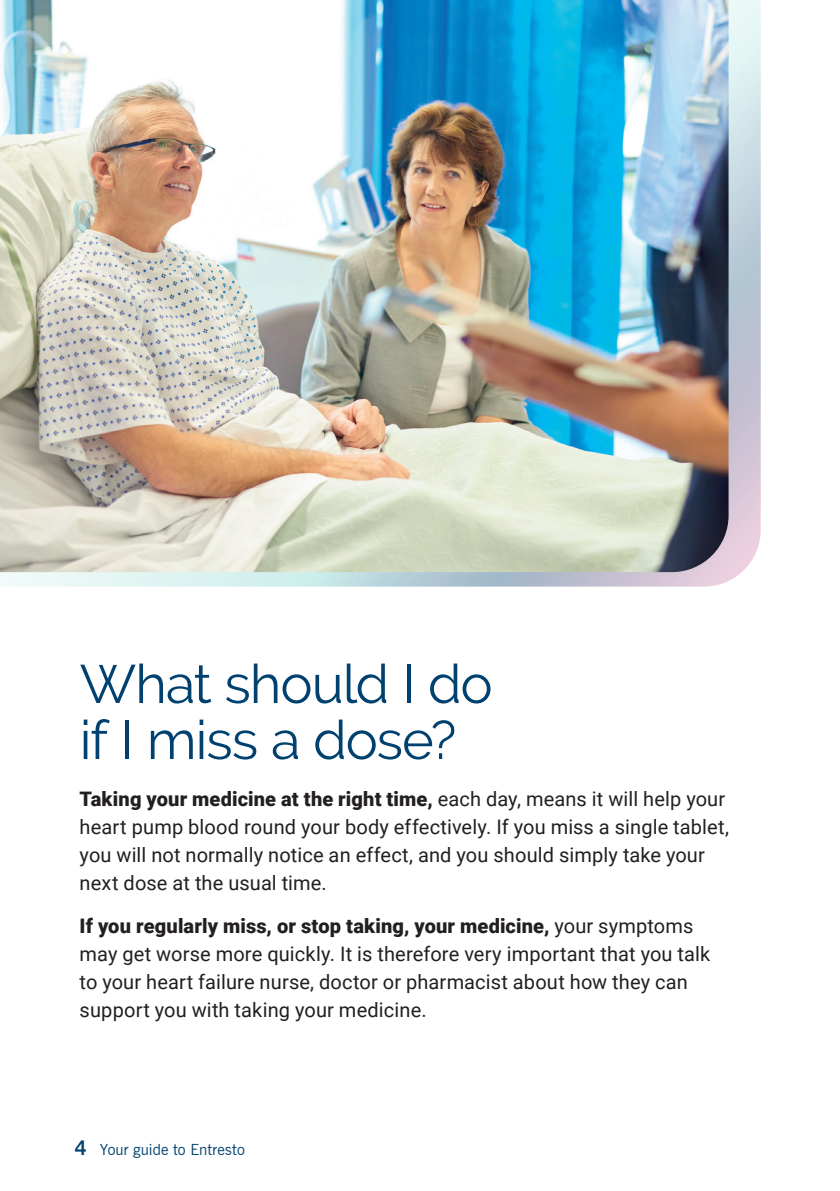
<style>
.page{position:relative;width:840px;height:1191px;background:#fff}
.page>*{position:absolute;margin:0;border:0;box-sizing:border-box;transform-origin:0 0}
.Rev_Heading{font:54px/56px "Raleway";letter-spacing:-.02em;color:#01416f}
.Body{font:20px/28px "Roboto";letter-spacing:.005em;color:#231f20}
.t1{font:15.4px "News Gothic BT";letter-spacing:.005em;color:#01416f}
.s1{font-weight:900}
.s2{font-weight:700;font-size:19.8px}
</style>
<div class="page">
<svg style="left:0;top:0;width:760px;height:586px;background:#ccd5de"></svg>
<img style="left:0;top:0;width:728px;height:572px">
<p class="Rev_Heading" style="left:80px;top:656px;width:414px">What should I do if I miss a dose?</p>
<p class="Body" style="left:80px;top:784px;width:650px"><span class="s1">Taking your medicine at the right time,</span> each day, means it will help your heart pump blood round your body effectively. If you miss a single tablet, you will not normally notice an effect, and you should simply take your next dose at the usual time.</p>
<p class="Body" style="left:80px;top:910px;width:631px"><span class="s1">If you regularly miss, or stop taking, your medicine,</span> your symptoms may get worse more quickly. It is therefore very important that you talk to your heart failure nurse, doctor or pharmacist about how they can support you with taking your medicine.</p>
<p class="t1" style="left:75px;top:1140px;width:171px"><span class="s2">4</span> Your guide to Entresto</p>
</div>
